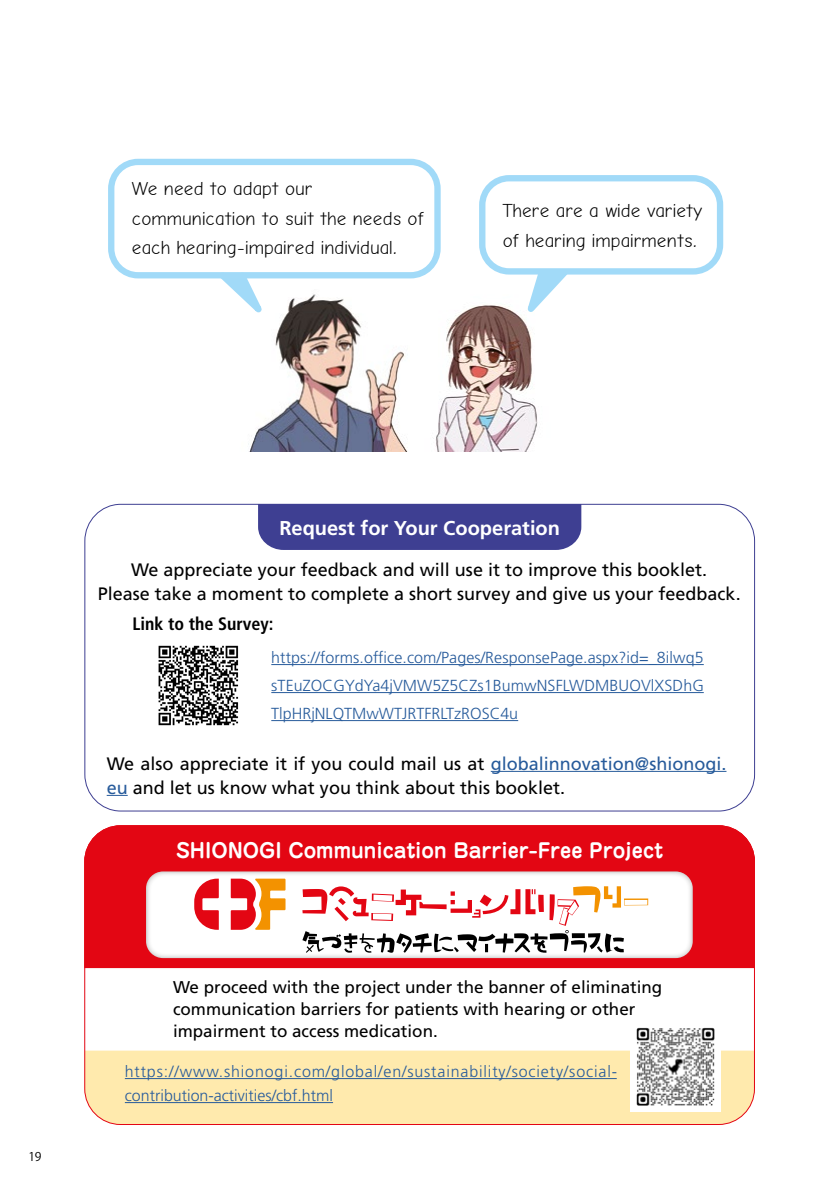
<style>
.page{position:relative;width:840px;height:1191px;background:#fff}
.page>*{position:absolute;margin:0;border:0;box-sizing:border-box;transform-origin:0 0}
.t1{font:700 20px "Jun 501 Pro";color:#fff}
.t2{font:700 20px "Frutiger LT Pro";color:#fff}
.t3{font:19px/29.6px "Comic Neue Angular";color:#000}
.t4{font:18px/24px "Frutiger LT Pro";color:#000;text-align:center}
.t5{font:700 condensed 18px "Frutiger LT Pro";color:#000}
.t6{font:17px/22px "Frutiger LT Pro";color:#000}
.t7{font:300 16px/28px "Frutiger LT Pro";letter-spacing:.005em;color:#275b9b;text-align:justify}
.t8{font:300 16px "Frutiger LT Pro";letter-spacing:.055em;color:#275b9b}
.t9{font:12px "Koz Go Pr 6 N";color:#000}
.s1{color:#275b9b}
</style>
<div class="page">
<div style="left:258px;top:506px;width:323px;height:44px;background:#3e3f92"></div>
<div style="left:86px;top:825px;width:668px;height:144px;background:#e30613"></div>
<div style="left:86px;top:1050px;width:668px;height:74px;background:#ffeaad"></div>
<svg style="left:146px;top:871px;width:546px;height:87px"></svg>
<img style="left:630px;top:1027px;width:89px;height:84px">
<img style="left:436px;top:306px;width:102px;height:145px">
<img style="left:248px;top:337px;width:159px;height:114px">
<svg style="left:479px;top:175px;width:243px;height:158px"></svg>
<svg style="left:108px;top:159px;width:332px;height:178px"></svg>
<svg style="left:231px;top:878px;width:54px;height:51px"></svg>
<svg style="left:194px;top:878px;width:25px;height:51px"></svg>
<svg style="left:302px;top:886px;width:346px;height:66px"></svg>
<img style="left:158px;top:645px;width:81px;height:81px">
<hr style="left:125px;top:1078px;width:491px;height:1px;background:#275b9b">
<hr style="left:125px;top:1102px;width:208px;height:1px;background:#275b9b">
<hr style="left:490px;top:771px;width:236px;height:1px;background:#275b9b">
<svg style="left:107px;top:795px;width:21px;height:1px"></svg>
<hr style="left:271px;top:664px;width:432px;height:1px;background:#275b9b">
<hr style="left:271px;top:692px;width:432px;height:1px;background:#275b9b">
<hr style="left:271px;top:720px;width:247px;height:1px;background:#275b9b">
<p class="t3" style="left:132px;top:174px;width:293px">We need to adapt our communication to suit the needs of each hearing-impaired individual.</p>
<p class="t3" style="left:502px;top:197px;width:201px">There are a wide variety of hearing impairments.</p>
<p class="t9" style="left:28px;top:1150px;width:15px">19</p>
<p class="t2" style="left:279px;top:516px;width:282px">Request for Your Cooperation</p>
<p class="t4" style="left:98px;top:557px;width:644px">We appreciate your feedback and will use it to improve this booklet.<br>Please take a moment to complete a short survey and give us your feedback.</p>
<p class="t5" style="left:132px;top:613px;width:143px">Link to the Survey:</p>
<p class="t7" style="left:271px;top:643px;width:434px">https://forms.office.com/Pages/ResponsePage.aspx?id=_8ilwq5 sTEuZOCGYdYa4jVMW 5Z5 CZs1BumwNSFLWDMBUOVlXSDhG TlpHRjNLQTMwWTJRTFRLTzROSC u4</p>
<p class="t4" style="left:107px;top:751px;width:621px;text-align:left">We also appreciate it if you could mail us at <span class="s1">globalinnovation@shionogi. eu</span> and let us know what you think about this booklet.</p>
<p class="t1" style="left:176px;top:834px;width:488px">SHIONOGI Communication Barrier-Free Project</p>
<p class="t6" style="left:173px;top:976px;width:490px">We proceed with the project under the banner of eliminating communication barriers for patients with hearing or other impairment to access medication.</p>
<p class="t8" style="left:125px;top:1062px;width:493px">https://www.shionogi.com/global/en/sustainability/society/social-</p>
<p class="t7" style="left:125px;top:1081px;width:209px">contribution-activities/cbf.html</p>
</div>
